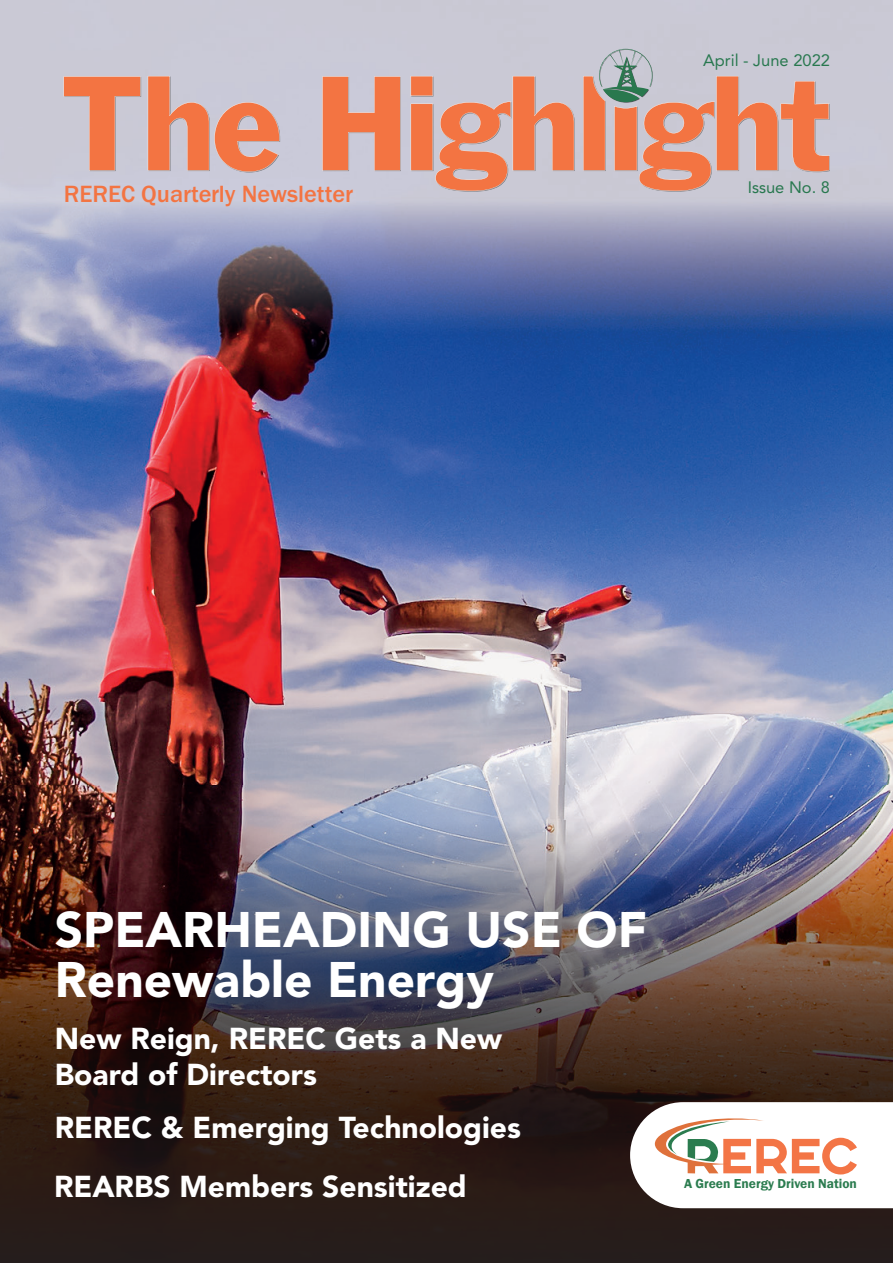
<style>
.page{position:relative;width:893px;height:1263px;background:#fff}
.page>*{position:absolute;margin:0;border:0;box-sizing:border-box;transform-origin:0 0}
.t1{font:900 49.5px/49.5px "Avenir LT Std";color:#fff}
.t2{font:900 30px/58.7px "Avenir LT Std";color:#fff}
.t3{font:500 24.3px "Franklin Gothic";color:#f37442}
.t4{font:16.5px "Avenir LT Std";color:#28784f}
.t5{font:600 13.35px "Franklin Gothic";color:#2b7c4f}
</style>
<div class="page">
<img style="left:0;top:0;width:893px;height:850px">
<img style="left:323px;top:77px;width:78px;height:94px">
<img style="left:829px;top:82px;width:1px;height:90px">
<svg style="left:64px;top:76px;width:77px;height:94px;background:#dca191"></svg>
<svg style="left:148px;top:76px;width:132px;height:96px;background:#df9d8a"></svg>
<svg style="left:322px;top:76px;width:78px;height:94px;background:#e78c6c"></svg>
<svg style="left:411px;top:76px;width:163px;height:115px;background:#de9e8a"></svg>
<svg style="left:583px;top:49px;width:246px;height:142px;background:#d5a598"></svg>
<img style="left:0;top:850px;width:893px;height:413px">
<svg style="left:630px;top:1102px;width:263px;height:106px"></svg>
<p class="t4" style="left:703px;top:51px;width:128px">April - June 2022</p>
<p class="t3" style="left:64px;top:179px;width:291px">REREC Quarterly Newsletter</p>
<p class="t4" style="left:748px;top:178px;width:84px">Issue No. 8</p>
<h1 class="t1" style="left:55px;top:905px;width:594px">SPEARHEADING USE OF<br>Renewable Energy</h1>
<p class="t2" style="left:55px;top:1020px;width:449px;line-height:36px">New Reign, REREC Gets a New<br>Board of Directors</p>
<p class="t2" style="left:54px;top:1098px;width:468px">REREC &amp; Emerging Technologies<br>REARBS Members Sensitized</p>
<p class="t5" style="left:684px;top:1176px;width:174px">A Green Energy Driven Nation</p>
</div>
